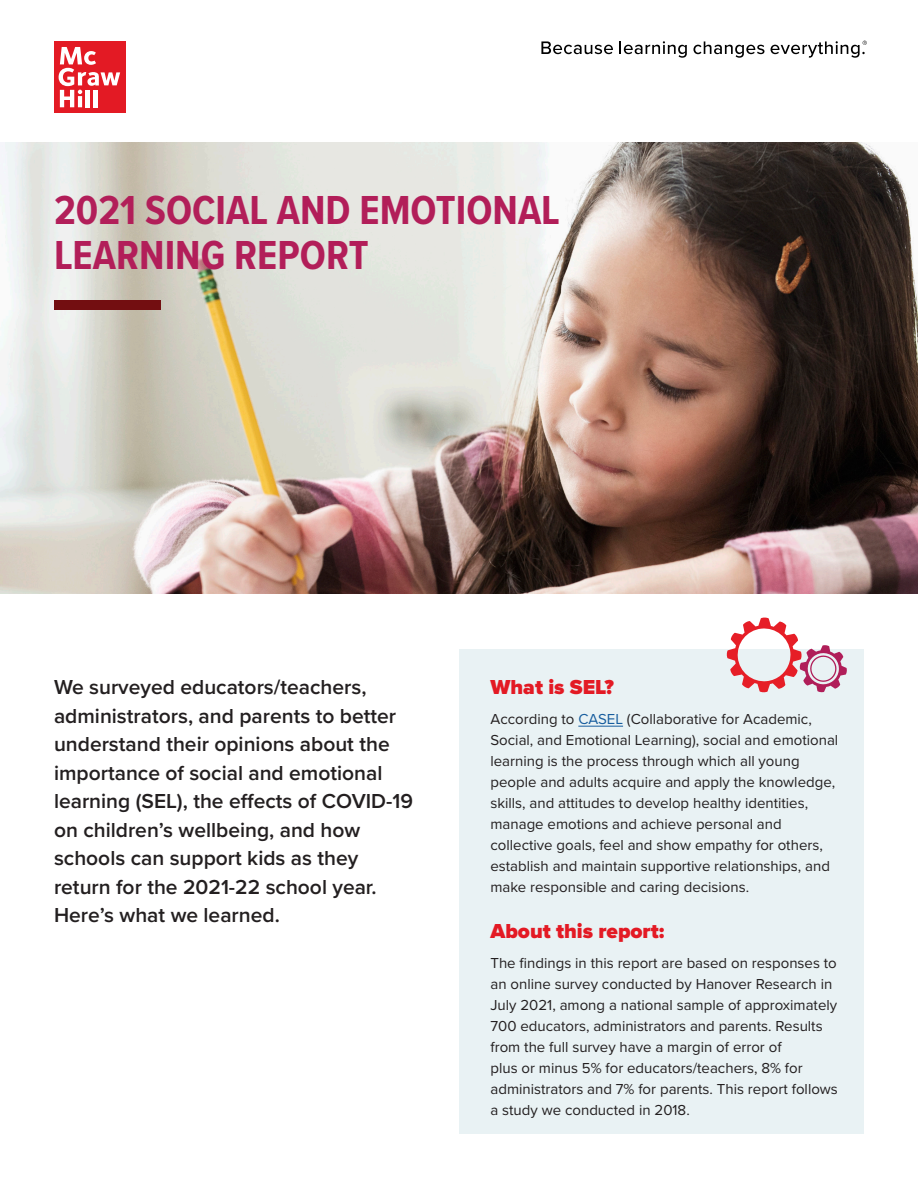
<style>
.page{position:relative;width:918px;height:1188px;background:#fff}
.page>*{position:absolute;margin:0;border:0;box-sizing:border-box;transform-origin:0 0}
.t1{font:700 42px/45px "Proxima Nova Cond";color:#b21e59}
.t2{font:600 21px/28.5px "Proxima Nova";color:#231f20}
.t3{font:900 21px "Proxima Nova";color:#e31a24}
.t4{font:15px/21px "Proxima Nova";color:#231f20}
.s1{color:#175d9e}
</style>
<div class="page">
<div style="left:459px;top:650px;width:405px;height:484px;background:#e9f2f4"></div>
<div style="left:54px;top:41px;width:72px;height:72px;background:#e31a24"></div>
<svg style="left:59px;top:47px;width:61px;height:60px"></svg>
<img style="left:0;top:142px;width:918px;height:452px">
<div style="left:54px;top:301px;width:106px;height:9px;background:#730e11"></div>
<hr style="left:578px;top:726px;width:45px;height:1px;background:#175d9e">
<svg style="left:726px;top:617px;width:121px;height:76px"></svg>
<svg style="left:541px;top:41px;width:72px;height:13px"></svg>
<svg style="left:620px;top:41px;width:67px;height:17px"></svg>
<svg style="left:693px;top:41px;width:71px;height:17px"></svg>
<svg style="left:771px;top:41px;width:96px;height:17px"></svg>
<p class="t1" style="left:54px;top:187px;width:507px">2021 SOCIAL AND EMOTIONAL<br>LEARNING REPORT</p>
<p class="t2" style="left:54px;top:673px;width:361px">We surveyed educators/teachers, administrators, and parents to better understand their opinions about the importance of social and emotional learning (SEL), the effects of COVID-19 on children’s wellbeing, and how schools can support kids as they return for the 2021-22 school year.<br>Here’s what we learned.</p>
<p class="t3" style="left:490px;top:675px;width:125px">What is SEL?</p>
<p class="t4" style="left:490px;top:709px;width:349px">According to <span class="s1">CASEL</span> (Collaborative for Academic, Social, and Emotional Learning), social and emotional learning is the process through which all young people and adults acquire and apply the knowledge, skills, and attitudes to develop healthy identities, manage emotions and achieve personal and collective goals, feel and show empathy for others, establish and maintain supportive relationships, and make responsible and caring decisions.</p>
<p class="t3" style="left:490px;top:919px;width:175px">About this report:</p>
<p class="t4" style="left:490px;top:953px;width:349px">The findings in this report are based on responses to an online survey conducted by Hanover Research in July 2021, among a national sample of approximately 700 educators, administrators and parents. Results from the full survey have a margin of error of<br>plus or minus 5% for educators/teachers, 8% for administrators and 7% for parents. This report follows a study we conducted in 2018.</p>
</div>
